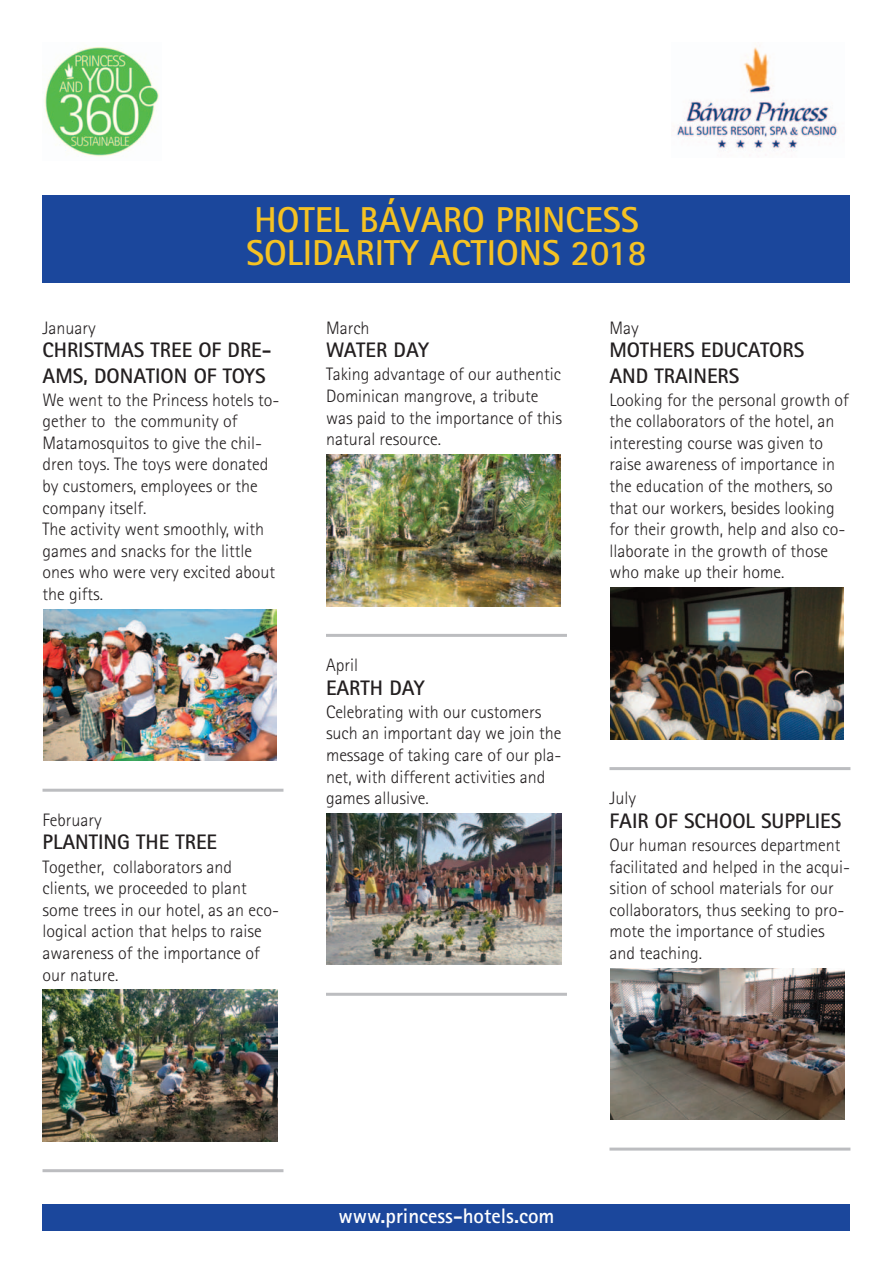
<style>
.page{position:relative;width:893px;height:1263px;background:#fff}
.page>*{position:absolute;margin:0;border:0;box-sizing:border-box;transform-origin:0 0}
.t1{font:700 36px/33px "Rotis Sans Serif";color:#f5c223}
.t2{font:700 21px/25.2px "Rotis Sans Serif";color:#231f20}
.t3{font:700 21px "Rotis Sans Serif";color:#fff}
.t4{font:300 18px/21.6px "Rotis Sans Serif";color:#231f20}
</style>
<div class="page">
<div style="left:43px;top:195px;width:807px;height:87px;background:#1b479c"></div>
<hr style="left:43px;top:789px;width:240px;height:3px;background:#bcbdc0">
<hr style="left:43px;top:1169px;width:240px;height:3px;background:#bcbdc0">
<hr style="left:326px;top:634px;width:241px;height:3px;background:#bcbdc0">
<hr style="left:326px;top:993px;width:241px;height:3px;background:#bcbdc0">
<hr style="left:609px;top:767px;width:241px;height:3px;background:#bcbdc0">
<hr style="left:609px;top:1147px;width:241px;height:3px;background:#bcbdc0">
<img style="left:43px;top:609px;width:234px;height:152px">
<img style="left:43px;top:990px;width:235px;height:151px">
<img style="left:327px;top:454px;width:233px;height:152px">
<img style="left:327px;top:813px;width:234px;height:152px">
<img style="left:610px;top:588px;width:234px;height:151px">
<img style="left:610px;top:968px;width:235px;height:152px">
<div style="left:43px;top:1204px;width:807px;height:27px;background:#1b479c"></div>
<img style="left:44px;top:47px;width:115px;height:110px">
<img style="left:676px;top:47px;width:162px;height:109px">
<h1 class="t1" style="left:246px;top:207px;width:402px">HOTEL BÁVARO PRINCESS<br>SOLIDARITY ACTIONS 2018</h1>
<p class="t4" style="left:43px;top:319px;width:55px">January</p>
<p class="t2" style="left:43px;top:340px;width:230px">CHRISTMAS TREE OF DRE-<br>AMS, DONATION OF TOYS</p>
<p class="t4" style="left:43px;top:391px;width:239px">We went to the Princess hotels to&shy;gether to the community of<br>Matamosquitos to give the chil&shy;dren toys. The toys were donated by customers, employees or the company itself.<br>The activity went smoothly, with games and snacks for the little ones who were very excited about the gifts.</p>
<p class="t4" style="left:43px;top:811px;width:61px">February</p>
<p class="t2" style="left:43px;top:832px;width:176px">PLANTING THE TREE</p>
<p class="t4" style="left:43px;top:857px;width:238px">Together, collaborators and clients, we proceeded to plant some trees in our hotel, as an eco&shy;logical action that helps to raise awareness of the importance of our nature.</p>
<p class="t4" style="left:326px;top:319px;width:45px">March</p>
<p class="t2" style="left:326px;top:340px;width:104px">WATER DAY</p>
<p class="t4" style="left:326px;top:365px;width:238px">Taking advantage of our authentic<br>Dominican mangrove, a tribute was paid to the importance of this natural resource.</p>
<p class="t4" style="left:326px;top:656px;width:33px">April</p>
<p class="t2" style="left:326px;top:677px;width:100px">EARTH DAY</p>
<p class="t4" style="left:326px;top:703px;width:237px">Celebrating with our customers such an important day we join the message of taking care of our pla&shy;net, with different activities and games allusive.</p>
<p class="t4" style="left:609px;top:319px;width:31px">May</p>
<p class="t2" style="left:609px;top:340px;width:196px">MOTHERS EDUCATORS<br>AND TRAINERS</p>
<p class="t4" style="left:609px;top:391px;width:241px">Looking for the personal growth of the collaborators of the hotel, an interesting course was given to raise awareness of importance in the education of the mothers, so that our workers, besides looking for their growth, help and also co&shy;llaborate in the growth of those who make up their home.</p>
<p class="t4" style="left:609px;top:789px;width:28px">July</p>
<p class="t2" style="left:609px;top:810px;width:233px">FAIR OF SCHOOL SUPPLIES</p>
<p class="t4" style="left:609px;top:836px;width:242px">Our human resources department facilitated and helped in the acqui&shy;sition of school materials for our collaborators, thus seeking to pro&shy;mote the importance of studies and teaching.</p>
<p class="t3" style="left:339px;top:1208px;width:217px">www.princess-hotels.com</p>
</div>
